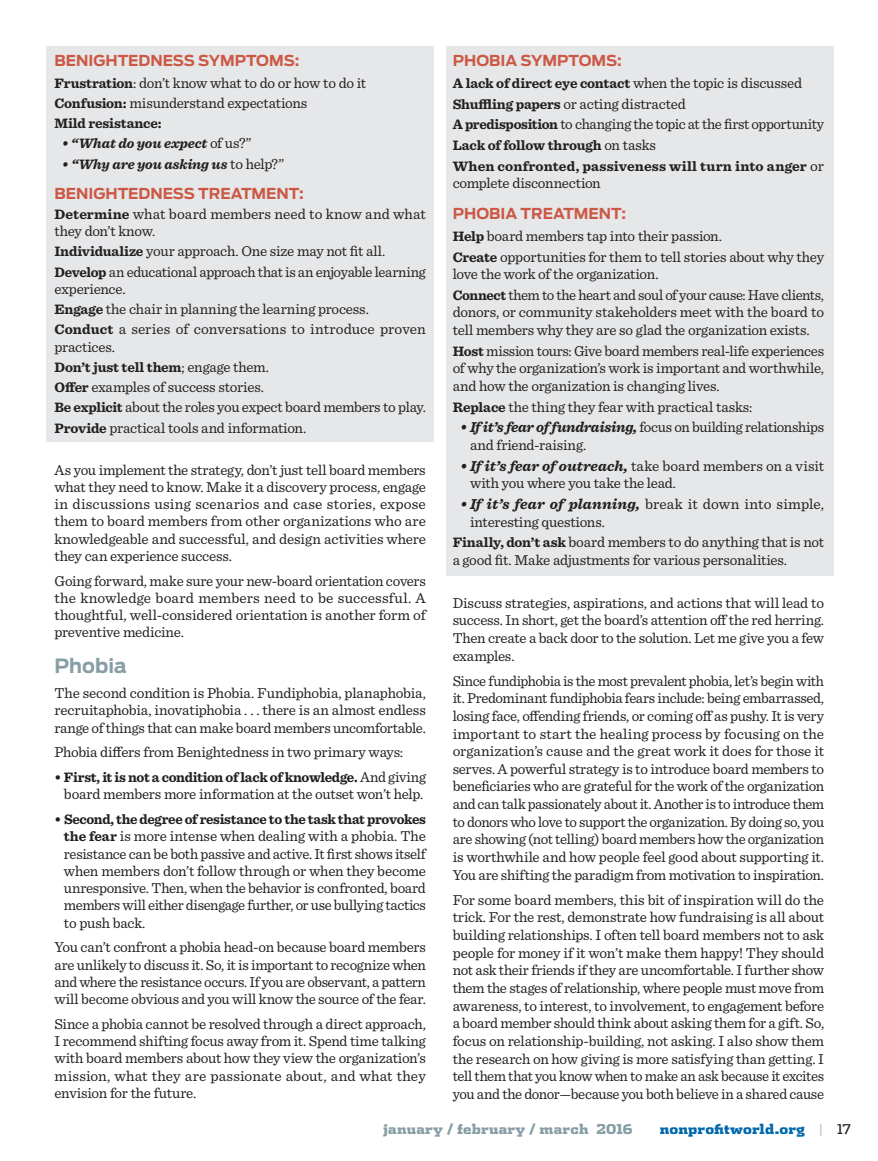
<style>
.page{position:relative;width:878px;height:1161px;background:#fff}
.page>*{position:absolute;margin:0;border:0;box-sizing:border-box;transform-origin:0 0}
.t1{font:700 19.5px "Antenna";color:#889ea6}
.t2{font:15px/17.7px "Sentinel";letter-spacing:-.015em;color:#231f20}
.t3{font:700 15px "Antenna";color:#cb5845}
.t4{font:700 14.25px/20.7px "Sentinel";letter-spacing:-.015em;color:#231f20}
.t5{font:italic 700 14.25px "Sentinel";letter-spacing:-.01em;color:#231f20}
.t6{font:900 13.5px "Dispatch";letter-spacing:.015em;color:#889ea6}
.t7{font:900 13.5px "Dispatch";letter-spacing:.01em;color:#0068ac}
.s1{font-weight:700;font-size:14.25px}
.s2{font-weight:400;font-style:normal;font-size:15px}
.s3{font-weight:400;font-size:15px}
.s4{font-weight:700;font-style:italic}
.s5{font-weight:400;color:#bcbec0}
.s6{font-weight:400;color:#231f20}
</style>
<div class="page">
<div style="left:47px;top:46px;width:387px;height:396px;background:#e6e7e8"></div>
<div style="left:446px;top:46px;width:387px;height:530px;background:#e6e7e8"></div>
<p class="t3" style="left:54px;top:52px;width:52px">BEN IGHT</p>
<p class="t3" style="left:128px;top:52px;width:105px">EDN ESS SYMPT</p>
<p class="t3" style="left:256px;top:52px;width:45px">OMS:</p>
<p class="t2" style="left:54px;top:72px;width:313px;line-height:20.2px"><span class="s1">Frustration</span>: don’t know what to do or how to do it<br><span class="s1">Confusion:</span> misunderstand expectations</p>
<p class="t4" style="left:54px;top:113px;width:109px">Mild resistance:</p>
<p class="t5" style="left:62px;top:133px;width:191px">• “What do you expect <span class="s2">of us?”</span></p>
<p class="t5" style="left:62px;top:153px;width:224px">• “Why are you asking us <span class="s2">to help?”</span></p>
<p class="t3" style="left:54px;top:184px;width:52px">BEN IGHT</p>
<p class="t3" style="left:128px;top:184px;width:115px">EDNESS TREATM</p>
<p class="t3" style="left:266px;top:184px;width:39px">ENT:</p>
<p class="t2" style="left:54px;top:204px;width:373px;line-height:17.2px"><span class="s1">Determine</span> what board members need to know and what they don’t know.</p>
<p class="t2" style="left:54px;top:240px;width:373px;line-height:20.2px"><span class="s1">Individualize</span> your approach. One size may not fit all.<br><span class="s1">Develop</span> an educational approach that is an enjoyable learning</p>
<p class="t2" style="left:54px;top:278px;width:373px;line-height:20.2px">experience.<br><span class="s1">Engage</span> the chair in planning the learning process.<br><span class="s1">Conduct</span> a series of conversations to introduce proven</p>
<p class="t2" style="left:54px;top:337px;width:62px">practices.</p>
<p class="t4" style="left:54px;top:356px;width:216px">Don’t just tell them<span class="s3">; engage them.</span></p>
<p class="t2" style="left:54px;top:376px;width:373px;line-height:20.2px"><span class="s1">Offer</span> examples of success stories.<br><span class="s1">Be explicit</span> about the roles you expect board members to play.<br><span class="s1">Provide</span> practical tools and information.</p>
<p class="t2" style="left:54px;top:460px;width:373px;line-height:17.2px;text-align:justify">As you implement the strategy, don’t just tell board members what they need to know. Make it a discovery process, engage in discussions using scenarios and case stories, expose them to board members from other organizations who are knowledgeable and successful, and design activities where they can experience success.</p>
<p class="t2" style="left:54px;top:571px;width:373px;line-height:17.2px;text-align:justify">Going forward, make sure your new-board orientation covers the knowledge board members need to be successful. A thoughtful, well-considered orientation is another form of preventive medicine.</p>
<h1 class="t1" style="left:54px;top:655px;width:74px">PHOBIA</h1>
<p class="t2" style="left:54px;top:684px;width:373px;line-height:17.2px;text-align:justify">The second condition is Phobia. Fundiphobia, planaphobia, recruitaphobia, inovatiphobia . . . there is an almost endless range of things that can make board members uncomfortable.</p>
<p class="t2" style="left:54px;top:743px;width:350px">Phobia differs from Benightedness in two primary ways:</p>
<p class="t4" style="left:54px;top:767px;width:373px">• First, it is not a condition of lack of knowledge. <span class="s3">And giving</span></p>
<p class="t2" style="left:64px;top:785px;width:361px">board members more information at the outset won’t help.</p>
<p class="t4" style="left:54px;top:809px;width:373px">• Second, the degree of resistance to the task that provokes</p>
<p class="t2" style="left:64px;top:827px;width:363px;line-height:17.2px;text-align:justify"><span class="s1">the fear</span> is more intense when dealing with a phobia. The resistance can be both passive and active. It first shows itself when members don’t follow through or when they become unresponsive. Then, when the behavior is confronted, board members will either disengage further, or use bullying tactics to push back.</p>
<p class="t2" style="left:54px;top:938px;width:373px;line-height:17.2px;text-align:justify">You can’t confront a phobia head-on because board members are unlikely to discuss it. So, it is important to recognize when and where the resistance occurs. If you are observant, a pattern will become obvious and you will know the source of the fear.</p>
<p class="t2" style="left:54px;top:1014px;width:373px;line-height:17.2px;text-align:justify">Since a phobia cannot be resolved through a direct approach, I recommend shifting focus away from it. Spend time talking with board members about how they view the organization’s mission, what they are passionate about, and what they envision for the future.</p>
<p class="t3" style="left:452px;top:52px;width:103px">PHOBIA SYMPT</p>
<p class="t3" style="left:578px;top:52px;width:45px">OMS:</p>
<p class="t4" style="left:452px;top:72px;width:351px">A lack of direct eye contact <span class="s3">when the topic is discussed</span></p>
<p class="t2" style="left:452px;top:92px;width:373px;line-height:20.7px"><span class="s1">Shuffling papers</span> or acting distracted<br><span class="s1">A predisposition</span> to changing the topic at the first opportunity</p>
<p class="t4" style="left:452px;top:134px;width:373px">Lack of follow through <span class="s3">on tasks<br></span>When confronted, passiveness will turn into anger <span class="s3">or</span></p>
<p class="t2" style="left:452px;top:174px;width:150px">complete disconnection</p>
<p class="t3" style="left:452px;top:204px;width:113px">PHOBIA TREATM</p>
<p class="t3" style="left:588px;top:204px;width:39px">ENT:</p>
<p class="t2" style="left:452px;top:225px;width:373px;line-height:20.7px"><span class="s1">Help</span> board members tap into their passion.<br><span class="s1">Create</span> opportunities for them to tell stories about why they</p>
<p class="t2" style="left:452px;top:263px;width:373px;line-height:20.7px">love the work of the organization.<br><span class="s1">Connect</span> them to the heart and soul of your cause: Have clients,</p>
<p class="t2" style="left:452px;top:303px;width:373px">donors, or community stakeholders meet with the board to tell members why they are so glad the organization exists.</p>
<p class="t2" style="left:452px;top:341px;width:373px;text-align:justify"><span class="s1">Host</span> mission tours: Give board members real-life experiences of why the organization’s work is important and worthwhile, and how the organization is changing lives.</p>
<p class="t2" style="left:452px;top:397px;width:301px"><span class="s1">Replace</span> the thing they fear with practical tasks:</p>
<p class="t2" style="left:470px;top:418px;width:355px;text-indent:-10px"><span class="s4">• If it’s fear of fundraising,</span> focus on building relationships and friend-raising.</p>
<p class="t2" style="left:470px;top:456px;width:355px;text-indent:-10px"><span class="s4">• If it’s fear of outreach,</span> take board members on a visit with you where you take the lead.</p>
<p class="t2" style="left:470px;top:494px;width:355px;text-indent:-10px"><span class="s4">• If it’s fear of planning,</span> break it down into simple, interesting questions.</p>
<p class="t2" style="left:452px;top:532px;width:373px"><span class="s1">Finally, don’t ask</span> board members to do anything that is not a good fit. Make adjustments for various personalities.</p>
<p class="t2" style="left:452px;top:593px;width:373px;text-align:justify">Discuss strategies, aspirations, and actions that will lead to success. In short, get the board’s attention off the red herring.<br>Then create a back door to the solution. Let me give you a few examples.</p>
<p class="t2" style="left:452px;top:671px;width:373px;text-align:justify">Since fundiphobia is the most prevalent phobia, let’s begin with it. Predominant fundiphobia fears include: being embarrassed, losing face, offending friends, or coming off as pushy. It is very important to start the healing process by focusing on the organization’s cause and the great work it does for those it serves. A powerful strategy is to introduce board members to beneficiaries who are grateful for the work of the organization and can talk passionately about it. Another is to introduce them to donors who love to support the organization. By doing so, you are showing (not telling) board members how the organization is worthwhile and how people feel good about supporting it.<br>You are shifting the paradigm from motivation to inspiration.</p>
<p class="t2" style="left:452px;top:890px;width:373px;text-align:justify">For some board members, this bit of inspiration will do the trick. For the rest, demonstrate how fundraising is all about building relationships. I often tell board members not to ask people for money if it won’t make them happy! They should not ask their friends if they are uncomfortable. I further show them the stages of relationship, where people must move from awareness, to interest, to involvement, to engagement before a board member should think about asking them for a gift. So, focus on relationship-building, not asking. I also show them the research on how giving is more satisfying than getting. I tell them that you know when to make an ask because it excites you and the donor—because you both believe in a shared cause</p>
<p class="t6" style="left:383px;top:1119px;width:251px">january / february / march 2016</p>
<p class="t7" style="left:659px;top:1119px;width:193px">nonprofitworld.org <span class="s5">|</span> <span class="s6">17</span></p>
</div>
